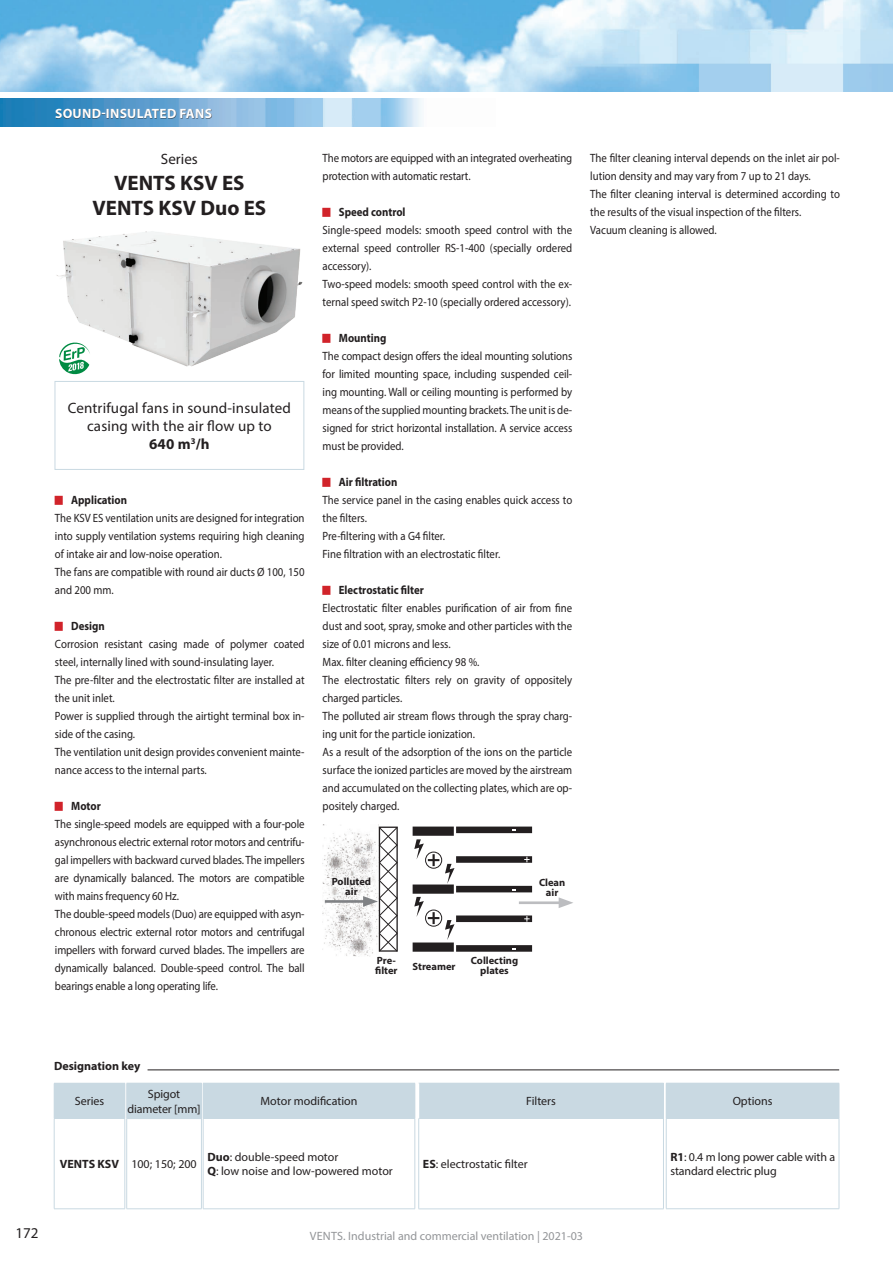
<style>
.page{position:relative;width:893px;height:1263px;background:#fff}
.page>*{position:absolute;margin:0;border:0;box-sizing:border-box;transform-origin:0 0}
.t1{font:700 21px/25.2px "Myriad Pro";color:#231f20;text-align:center}
.t2{font:15px/18px "Myriad Pro";letter-spacing:.01em;color:#231f20;text-align:center}
.t3{font:700 13.5px "Myriad Pro";letter-spacing:.02em;color:#fff}
.t4{font:12px/18px "Myriad Pro";color:#231f20;scale:.9 1}
.t5{font:12px/14.4px "Myriad Pro";color:#231f20}
.t6{font:700 12px "Myriad Pro";color:#231f20;scale:.9 1}
.t7{font:12px "Myriad Pro";color:#939598}
.t8{font:700 12px "Myriad Pro";color:#231f20}
.t9{font:700 10.5px/9.9px "Myriad Pro";color:#231f20;text-align:center}
.s1{font-weight:700}
</style>
<div class="page">
<img style="left:0;top:0;width:893px;height:91px">
<img style="left:0;top:99px;width:422px;height:27px">
<img style="left:323px;top:825px;width:50px;height:131px">
<hr style="left:325px;top:900px;width:43px;height:3px;background:#808285">
<hr style="left:519px;top:901px;width:45px;height:3px;background:#bcbdc0">
<svg style="left:559px;top:897px;width:14px;height:11px"></svg>
<svg style="left:363px;top:826px;width:35px;height:127px"></svg>
<div style="left:413px;top:826px;width:41px;height:10px;background:#231f20"></div>
<div style="left:456px;top:826px;width:76px;height:7px;background:#231f20"></div>
<div style="left:456px;top:856px;width:76px;height:7px;background:#231f20"></div>
<div style="left:456px;top:886px;width:76px;height:6px;background:#231f20"></div>
<div style="left:456px;top:915px;width:76px;height:7px;background:#231f20"></div>
<div style="left:456px;top:945px;width:76px;height:7px;background:#231f20"></div>
<div style="left:413px;top:942px;width:41px;height:10px;background:#231f20"></div>
<div style="left:413px;top:884px;width:41px;height:10px;background:#231f20"></div>
<svg style="left:445px;top:864px;width:9px;height:20px"></svg>
<svg style="left:445px;top:920px;width:9px;height:20px"></svg>
<svg style="left:414px;top:897px;width:25px;height:27px"></svg>
<div style="left:425px;top:910px;width:17px;height:16px;border:1px solid #231f20;border-radius:50%"></div>
<svg style="left:414px;top:839px;width:25px;height:27px"></svg>
<div style="left:425px;top:852px;width:17px;height:16px;border:1px solid #231f20;border-radius:50%"></div>
<svg style="left:524px;top:857px;width:6px;height:5px"></svg>
<svg style="left:524px;top:916px;width:6px;height:6px"></svg>
<div style="left:55px;top:381px;width:249px;height:89px;border:1px solid #c9d9e2"></div>
<div style="left:56px;top:109px;width:156px;height:10px;background:#231f20;opacity:.7"></div>
<img style="left:56px;top:231px;width:247px;height:136px">
<div style="left:419px;top:1083px;width:244px;height:35px;background:#c9d9e2"></div>
<hr style="left:663px;top:1083px;width:1px;height:35px;background:#c9d9e2">
<hr style="left:418px;top:1119px;width:1px;height:90px;background:#c9d9e2">
<hr style="left:663px;top:1119px;width:1px;height:90px;background:#c9d9e2">
<hr style="left:418px;top:1208px;width:246px;height:1px;background:#c9d9e2">
<hr style="left:418px;top:1118px;width:246px;height:1px;background:#c9d9e2">
<div style="left:666px;top:1083px;width:173px;height:35px;background:#c9d9e2"></div>
<hr style="left:839px;top:1083px;width:1px;height:35px;background:#c9d9e2">
<hr style="left:666px;top:1119px;width:1px;height:89px;background:#c9d9e2">
<hr style="left:839px;top:1119px;width:1px;height:89px;background:#c9d9e2">
<hr style="left:666px;top:1208px;width:173px;height:1px;background:#c9d9e2">
<hr style="left:666px;top:1118px;width:173px;height:1px;background:#c9d9e2">
<div style="left:127px;top:1083px;width:74px;height:35px;background:#c9d9e2"></div>
<hr style="left:201px;top:1083px;width:1px;height:35px;background:#c9d9e2">
<hr style="left:126px;top:1119px;width:1px;height:89px;background:#c9d9e2">
<hr style="left:201px;top:1119px;width:1px;height:89px;background:#c9d9e2">
<hr style="left:127px;top:1208px;width:75px;height:1px;background:#c9d9e2">
<hr style="left:126px;top:1083px;width:1px;height:35px;background:#c9d9e2">
<hr style="left:127px;top:1118px;width:75px;height:1px;background:#c9d9e2">
<div style="left:203px;top:1083px;width:212px;height:35px;background:#c9d9e2"></div>
<hr style="left:415px;top:1083px;width:1px;height:35px;background:#c9d9e2">
<hr style="left:203px;top:1119px;width:1px;height:89px;background:#c9d9e2">
<hr style="left:415px;top:1119px;width:1px;height:89px;background:#c9d9e2">
<hr style="left:203px;top:1208px;width:212px;height:1px;background:#c9d9e2">
<hr style="left:203px;top:1118px;width:212px;height:1px;background:#c9d9e2">
<div style="left:54px;top:1083px;width:71px;height:35px;background:#c9d9e2"></div>
<hr style="left:125px;top:1083px;width:1px;height:35px;background:#c9d9e2">
<hr style="left:54px;top:1118px;width:1px;height:90px;background:#c9d9e2">
<hr style="left:125px;top:1118px;width:1px;height:90px;background:#c9d9e2">
<hr style="left:54px;top:1208px;width:71px;height:1px;background:#c9d9e2">
<hr style="left:54px;top:1118px;width:71px;height:1px;background:#c9d9e2">
<hr style="left:148px;top:1069px;width:691px;height:1px;background:#231f20">
<svg style="left:57px;top:341px;width:36px;height:34px"></svg>
<p class="t3" style="left:55px;top:104px;width:158px">SOUND-INSULATED FANS</p>
<p class="t2" style="left:161px;top:150px;width:38px">Series</p>
<h1 class="t1" style="left:93px;top:169px;width:175px">VENTS KSV ES<br>VENTS KSV Duo ES</h1>
<p class="t2" style="left:68px;top:399px;width:225px">Centrifugal fans in sound-insulated casing with the air flow up to<br><span class="s1">640 m</span><sup>3</sup><span class="s1">/h</span></p>
<p class="t6" style="left:71px;top:492px;width:64px">Application</p>
<p class="t4" style="left:55px;top:509px;width:279px">The KSV ES ventilation units are designed for integration into supply ventilation systems requiring high cleaning of intake air and low-noise operation.<br>The fans are compatible with round air ducts Ø 100, 150 and 200 mm.</p>
<p class="t6" style="left:71px;top:618px;width:39px">Design</p>
<p class="t4" style="left:55px;top:635px;width:279px">Corrosion resistant casing made of polymer coated steel, internally lined with sound-insulating layer.<br>The pre-filter and the electrostatic filter are installed at the unit inlet.<br>Power is supplied through the airtight terminal box in&shy;side of the casing.<br>The ventilation unit design provides convenient mainte&shy;nance access to the internal parts.</p>
<p class="t6" style="left:71px;top:798px;width:34px">Motor</p>
<p class="t4" style="left:55px;top:815px;width:279px">The single-speed models are equipped with a four-pole asynchronous electric external rotor motors and centrifu&shy;gal impellers with backward curved blades. The impellers are dynamically balanced. The motors are compatible with mains frequency 60 Hz.<br>The double-speed models (Duo) are equipped with asyn&shy;chronous electric external rotor motors and centrifugal impellers with forward curved blades. The impellers are dynamically balanced. Double-speed control. The ball bearings enable a long operating life.</p>
<p class="t4" style="left:323px;top:149px;width:279px">The motors are equipped with an integrated overheating protection with automatic restart.</p>
<p class="t6" style="left:339px;top:204px;width:76px">Speed control</p>
<p class="t4" style="left:323px;top:221px;width:279px">Single-speed models: smooth speed control with the external speed controller RS-1-400 (specially ordered accessory).<br>Two-speed models: smooth speed control with the ex&shy;ternal speed switch P2-10 (specially ordered accessory).</p>
<p class="t6" style="left:339px;top:330px;width:54px">Mounting</p>
<p class="t4" style="left:323px;top:347px;width:279px;text-align:justify">The compact design offers the ideal mounting solutions for limited mounting space, including suspended ceil&shy;ing mounting. Wall or ceiling mounting is performed by means of the supplied mounting brackets. The unit is de&shy;signed for strict horizontal installation. A service access must be provided.</p>
<p class="t6" style="left:339px;top:474px;width:67px">Air filtration</p>
<p class="t4" style="left:323px;top:491px;width:279px">The service panel in the casing enables quick access to the filters.<br>Pre-filtering with a G4 filter.<br>Fine filtration with an electrostatic filter.</p>
<p class="t6" style="left:339px;top:582px;width:96px">Electrostatic filter</p>
<p class="t4" style="left:323px;top:599px;width:279px">Electrostatic filter enables purification of air from fine dust and soot, spray, smoke and other particles with the size of 0.01 microns and less.<br>Max. filter cleaning efficiency 98 %.<br>The electrostatic filters rely on gravity of oppositely charged particles.<br>The polluted air stream flows through the spray charg&shy;ing unit for the particle ionization.<br>As a result of the adsorption of the ions on the particle surface the ionized particles are moved by the airstream and accumulated on the collecting plates, which are op&shy;positely charged.</p>
<p class="t4" style="left:590px;top:149px;width:279px">The filter cleaning interval depends on the inlet air pol&shy;lution density and may vary from 7 up to 21 days.<br>The filter cleaning interval is determined according to the results of the visual inspection of the filters.<br>Vacuum cleaning is allowed.</p>
<p class="t9" style="left:332px;top:876px;width:41px">Polluted air</p>
<p class="t9" style="left:539px;top:877px;width:28px">Clean air</p>
<p class="t9" style="left:375px;top:955px;width:24px;text-align:left">Pre&shy;filter</p>
<p class="t9" style="left:471px;top:955px;width:49px">Collecting plates</p>
<p class="t9" style="left:413px;top:961px;width:45px">Streamer</p>
<p class="t8" style="left:54px;top:1058px;width:88px">Designation key</p>
<p class="t5" style="left:75px;top:1094px;width:31px">Series</p>
<p class="t5" style="left:127px;top:1087px;width:75px;text-align:center">Spigot diameter [mm]</p>
<p class="t5" style="left:261px;top:1094px;width:98px">Motor modification</p>
<p class="t8" style="left:60px;top:1156px;width:61px">VENTS KSV</p>
<p class="t5" style="left:131px;top:1157px;width:67px">100; 150; 200</p>
<p class="t5" style="left:207px;top:1149px;width:187px"><span class="s1">Duo</span>: double-speed motor<br><span class="s1">Q</span>: low noise and low-powered motor</p>
<p class="t5" style="left:526px;top:1094px;width:31px">Filters</p>
<p class="t5" style="left:423px;top:1157px;width:106px"><span class="s1">ES</span>: electrostatic filter</p>
<p class="t5" style="left:733px;top:1094px;width:41px">Options</p>
<p class="t5" style="left:670px;top:1150px;width:166px;line-height:13.5px"><span class="s1">R1</span>: 0.4 m long power cable with a standard electric plug</p>
<p class="t2" style="left:15px;top:1224px;width:25px">172</p>
<p class="t7" style="left:310px;top:1229px;width:275px">VENTS. Industrial and commercial ventilation | 2021-03</p>
</div>
